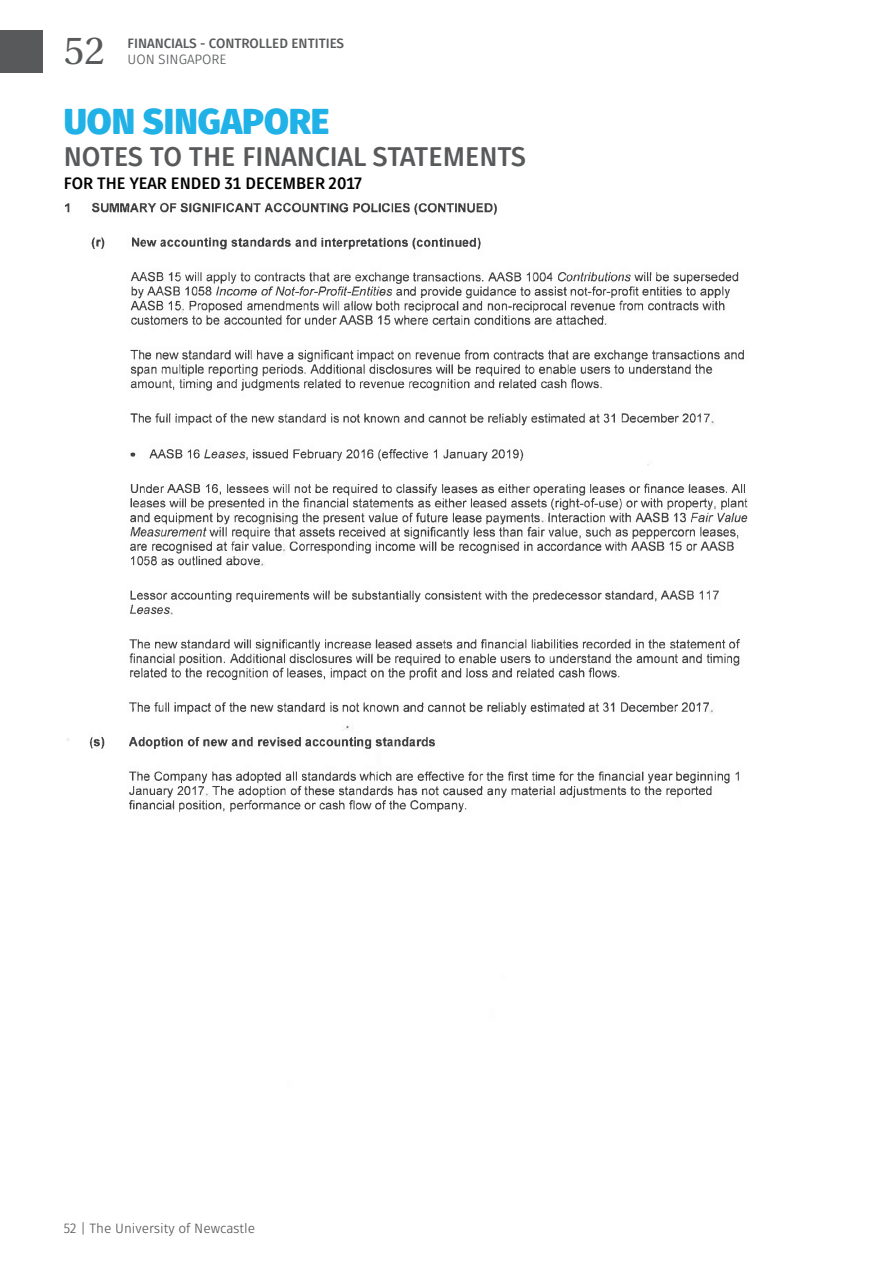
<style>
.page{position:relative;width:893px;height:1263px;background:#fff}
.page>*{position:absolute;margin:0;border:0;box-sizing:border-box;transform-origin:0 0}
.t1{font:39px "Heuristica";color:#58595b}
.t2{font:900 36px "Fuse V.2 Display";color:#20b1e7}
.t3{font:700 27px "Fuse V.2 Display";color:#58595b}
.t4{font:700 16.5px "Fuse V.2 Display";color:#000}
.t5{font:13.5px "Fuse V.2 Display";color:#58595b}
.t6{font:700 13.5px "Fuse V.2 Display";color:#58595b}
</style>
<div class="page">
<img style="left:65px;top:202px;width:683px;height:611px">
<div style="left:0;top:30px;width:43px;height:42px;background:#58595b"></div>
<h1 class="t1" style="left:64px;top:21px;width:43px">52</h1>
<p class="t6" style="left:128px;top:35px;width:218px">FINANCIALS - CONTROLLED ENTITIES</p>
<p class="t5" style="left:128px;top:52px;width:100px">UON SINGAPORE</p>
<h2 class="t2" style="left:64px;top:97px;width:267px">UON SINGAPORE</h2>
<h3 class="t3" style="left:64px;top:139px;width:464px">NOTES TO THE FINANCIAL STATEMENTS</h3>
<p class="t4" style="left:64px;top:173px;width:300px">FOR THE YEAR ENDED 31 DECEMBER 2017</p>
<p class="t5" style="left:64px;top:1220px;width:193px">52 | The University of Newcastle</p>
</div>
